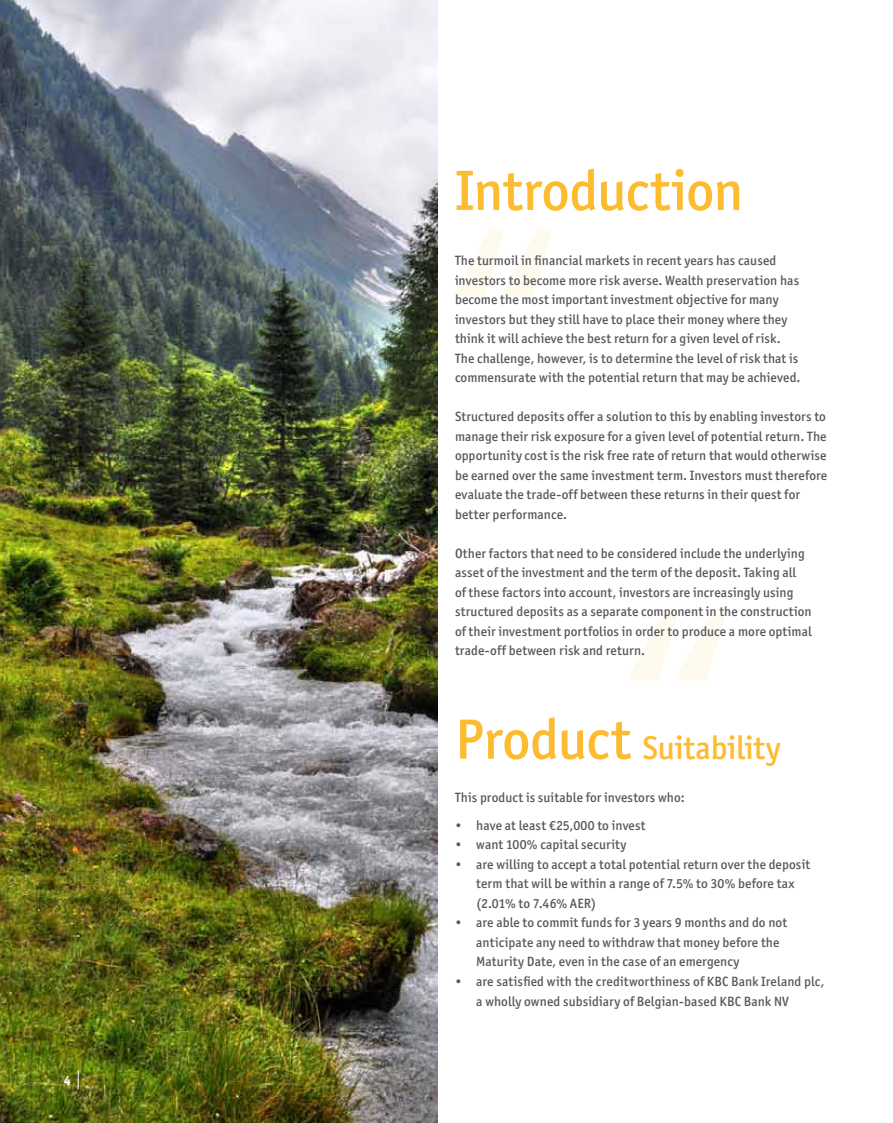
<style>
.page{position:relative;width:893px;height:1123px;background:#fff}
.page>*{position:absolute;margin:0;border:0;box-sizing:border-box;transform-origin:0 0}
.t1{font:500 57px "Officina Sans ITC Std";letter-spacing:-.015em;color:#fdbb30}
.t2{font:500 33px "Officina Sans ITC Std";letter-spacing:-.005em;color:#fdbb30}
.t3{font:500 13.5px/19.5px "Officina Sans ITC Std";letter-spacing:.01em;color:#58595b}
.t4{font:700 13.5px "Officina Sans ITC Std";color:#fff}
.s1{font-size:57px}
</style>
<div class="page">
<img style="left:0;top:0;width:438px;height:1123px">
<svg style="left:628px;top:613px;width:96px;height:67px"></svg>
<svg style="left:455px;top:228px;width:96px;height:68px"></svg>
<svg style="left:78px;top:1070px;width:1px;height:19px"></svg>
<p class="t4" style="left:64px;top:1071px;width:9px">4</p>
<h1 class="t1" style="left:455px;top:157px;width:290px">Introduction</h1>
<p class="t3" style="left:455px;top:251px;width:347px">The turmoil in financial markets in recent years has caused investors to become more risk averse. Wealth preservation has become the most important investment objective for many investors but they still have to place their money where they think it will achieve the best return for a given level of risk.<br>The challenge, however, is to determine the level of risk that is commensurate with the potential return that may be achieved.</p>
<p class="t3" style="left:455px;top:407px;width:374px">Structured deposits offer a solution to this by enabling investors to manage their risk exposure for a given level of potential return. The opportunity cost is the risk free rate of return that would otherwise be earned over the same investment term. Investors must therefore evaluate the trade-off between these returns in their quest for better performance.</p>
<p class="t3" style="left:455px;top:543px;width:358px">Other factors that need to be considered include the underlying asset of the investment and the term of the deposit. Taking all<br>of these factors into account, investors are increasingly using structured deposits as a separate component in the construction of their investment portfolios in order to produce a more optimal trade-off between risk and return.</p>
<h2 class="t2" style="left:455px;top:728px;width:327px"><span class="s1">Product</span> Suitability</h2>
<p class="t3" style="left:455px;top:787px;width:231px">This product is suitable for investors who:</p>
<p class="t3" style="left:455px;top:815px;width:192px">• have at least €25,000 to invest</p>
<p class="t3" style="left:455px;top:835px;width:173px">• want 100% capital security</p>
<p class="t3" style="left:476px;top:854px;width:335px;text-indent:-21px">• are willing to accept a total potential return over the deposit term that will be within a range of 7.5% to 30% before tax (2.01% to 7.46% AER)</p>
<p class="t3" style="left:476px;top:913px;width:312px;text-indent:-21px">• are able to commit funds for 3 years 9 months and do not anticipate any need to withdraw that money before the<br>Maturity Date, even in the case of an emergency</p>
<p class="t3" style="left:476px;top:971px;width:350px;text-indent:-21px">• are satisfied with the creditworthiness of KBC Bank Ireland plc, a wholly owned subsidiary of Belgian-based KBC Bank NV</p>
</div>
